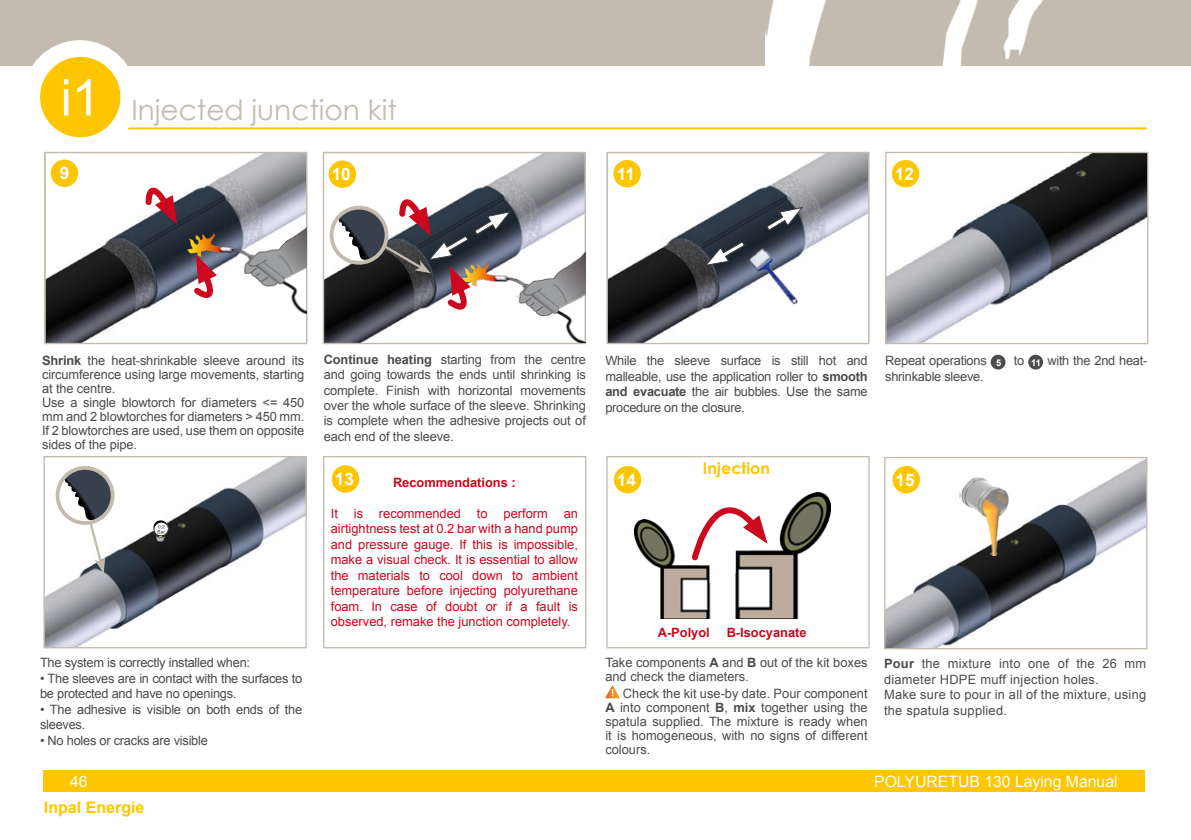
<style>
.page{position:relative;width:1191px;height:840px;background:#fff}
.page>*{position:absolute;margin:0;border:0;box-sizing:border-box;transform-origin:0 0}
.t1{font:28px "Century Gothic";color:#c3bbaf}
.t2{font:700 17.2px "Arial";color:#fff}
.t3{font:700 16px "Arial";color:#fdc600}
.t4{font:700 16px "Century Gothic";color:#fdc600}
.t5{font:15.8px "Arial";color:#fff}
.t6{font:12.8px/15.4px "Arial";letter-spacing:-.01em;color:#4b4b4d}
.t7{font:12.8px/15.4px "Arial";color:#cd071e;text-align:justify}
.t8{font:12.8px/15.4px "Arial";letter-spacing:.02em;color:#4b4b4d}
.t9{font:700 12.8px "Arial";color:#cd071e}
.s1{font-weight:700}
.s2{font-weight:700;font-size:9.2px;color:#fff}
</style>
<div class="page">
<div style="left:0;top:0;width:1191px;height:66px;background:#c3bbaf"></div>
<img style="left:765px;top:0;width:278px;height:66px">
<div style="left:43px;top:770px;width:1102px;height:21px;background:#fdc600"></div>
<hr style="left:43px;top:127px;width:1103px;height:2px;background:#fdc600">
<div style="left:23px;top:40px;width:114px;height:115px;border:40px solid #fff;border-radius:50%"></div>
<div style="left:40px;top:57px;width:80px;height:80px;background:#fdc600;border-radius:50%"></div>
<img style="left:45px;top:457px;width:260px;height:189px">
<div style="left:43px;top:455px;width:264px;height:193px;border:1px solid #c3bbaf"></div>
<img style="left:153px;top:519px;width:17px;height:21px">
<div style="left:56px;top:465px;width:59px;height:59px;border:4px solid #c3bbaf;border-radius:50%"></div>
<svg style="left:58px;top:467px;width:55px;height:106px"></svg>
<div style="left:606px;top:455px;width:263px;height:193px;background:#fff;border:1px solid #c3bbaf"></div>
<img style="left:635px;top:519px;width:76px;height:99px">
<img style="left:735px;top:492px;width:96px;height:126px">
<svg style="left:689px;top:492px;width:78px;height:71px"></svg>
<img style="left:609px;top:154px;width:258px;height:187px">
<div style="left:606px;top:152px;width:263px;height:192px;border:1px solid #c3bbaf"></div>
<img style="left:663px;top:238px;width:56px;height:73px">
<img style="left:771px;top:176px;width:56px;height:74px">
<img style="left:887px;top:154px;width:259px;height:188px">
<div style="left:885px;top:152px;width:263px;height:192px;border:1px solid #c3bbaf"></div>
<img style="left:47px;top:154px;width:258px;height:187px">
<div style="left:44px;top:152px;width:263px;height:192px;border:1px solid #c3bbaf"></div>
<div style="left:51px;top:159px;width:27px;height:28px;background:#fdc600;border-radius:50%"></div>
<img style="left:886px;top:458px;width:259px;height:189px">
<div style="left:884px;top:456px;width:263px;height:193px;border:1px solid #c3bbaf"></div>
<div style="left:323px;top:455px;width:263px;height:193px;background:#fff;border:1px solid #c3bbaf"></div>
<svg style="left:143px;top:171px;width:34px;height:53px"></svg>
<img style="left:181px;top:217px;width:126px;height:98px">
<svg style="left:191px;top:254px;width:31px;height:55px"></svg>
<img style="left:325px;top:154px;width:258px;height:187px">
<div style="left:323px;top:152px;width:263px;height:192px;border:1px solid #c3bbaf"></div>
<img style="left:455px;top:246px;width:130px;height:96px">
<svg style="left:331px;top:183px;width:181px;height:137px"></svg>
<img style="left:487px;top:176px;width:56px;height:74px">
<div style="left:329px;top:160px;width:27px;height:28px;background:#fdc600;border-radius:50%"></div>
<div style="left:613px;top:160px;width:28px;height:27px;background:#fdc600;border-radius:50%"></div>
<img style="left:101px;top:238px;width:56px;height:72px">
<img style="left:209px;top:176px;width:56px;height:73px">
<img style="left:737px;top:234px;width:77px;height:77px">
<svg style="left:703px;top:240px;width:42px;height:26px"></svg>
<svg style="left:765px;top:206px;width:39px;height:27px"></svg>
<div style="left:332px;top:465px;width:27px;height:27px;background:#fdc600;border-radius:50%"></div>
<div style="left:990px;top:354px;width:15px;height:15px;background:#4b4b4d;border-radius:50%"></div>
<div style="left:1028px;top:354px;width:15px;height:15px;background:#4b4b4d;border-radius:50%"></div>
<div style="left:614px;top:465px;width:27px;height:28px;background:#fdc600;border-radius:50%"></div>
<div style="left:892px;top:465px;width:28px;height:28px;background:#fdc600;border-radius:50%"></div>
<div style="left:891px;top:160px;width:28px;height:27px;background:#fdc600;border-radius:50%"></div>
<img style="left:959px;top:468px;width:64px;height:87px">
<svg style="left:605px;top:685px;width:15px;height:13px"></svg>
<h1 class="t1" style="left:61px;top:90px;width:338px"><sup>i1</sup> Injected junction kit</h1>
<h2 class="t2" style="left:60px;top:162px;width:11px">9</h2>
<h2 class="t2" style="left:332px;top:162px;width:24px">1010</h2>
<h2 class="t2" style="left:617px;top:162px;width:20px">11</h2>
<h2 class="t2" style="left:895px;top:162px;width:21px">12</h2>
<p class="t6" style="left:324px;top:351px;width:264px;text-align:justify"><span class="s1">Continue heating</span> starting from the centre and going towards the ends until shrinking is complete. Finish with horizontal movements over the whole surface of the sleeve. Shrinking is complete when the adhesive projects out of each end of the sleeve.</p>
<p class="t9" style="left:393px;top:474px;width:124px">Recommendations :</p>
<p class="t7" style="left:331px;top:505px;width:249px">It is recommended to perform an airtightness test at 0.2 bar with a hand pump and pressure gauge. If this is impossible, make a visual check. It is essential to allow the materials to cool down to ambient temperature before injecting polyurethane foam. In case of doubt or if a fault is observed, remake the junction completely.</p>
<p class="t6" style="left:42px;top:353px;width:264px;line-height:14px"><span class="s1">Shrink</span> the heat-shrinkable sleeve around its circumference using large movements, starting at the centre.<br>Use a single blowtorch for diameters &lt;= 450 mm and 2 blowtorches for diameters &gt; 450 mm.<br>If 2 blowtorches are used, use them on opposite sides of the pipe.</p>
<p class="t6" style="left:605px;top:353px;width:264px;text-align:justify">While the sleeve surface is still hot and malleable, use the application roller to <span class="s1">smooth and evacuate</span> the air bubbles. Use the same procedure on the closure.</p>
<p class="t6" style="left:885px;top:353px;width:264px">Repeat operations <span class="s2">5</span> to <span class="s2">11</span> with the 2nd heat&shy;shrinkable sleeve.</p>
<p class="t4" style="left:703px;top:456px;width:69px">Injection</p>
<h2 class="t2" style="left:335px;top:467px;width:21px">13</h2>
<h2 class="t2" style="left:617px;top:468px;width:21px">14</h2>
<h2 class="t2" style="left:895px;top:468px;width:21px">15</h2>
<p class="t9" style="left:658px;top:623px;width:54px">A-Polyol</p>
<p class="t9" style="left:726px;top:623px;width:81px">B-Isocyanate</p>
<p class="t6" style="left:40px;top:655px;width:212px">The system is correctly installed when:</p>
<p class="t6" style="left:40px;top:670px;width:264px">• The sleeves are in contact with the surfaces to be protected and have no openings.</p>
<p class="t6" style="left:40px;top:701px;width:264px">• The adhesive is visible on both ends of the sleeves.</p>
<p class="t6" style="left:40px;top:732px;width:169px">• No holes or cracks are visible</p>
<p class="t6" style="left:605px;top:655px;width:264px;line-height:14px">Take components <span class="s1">A</span> and <span class="s1">B</span> out of the kit boxes and check the diameters.</p>
<p class="t6" style="left:605px;top:686px;width:264px;line-height:14px;text-align:justify;text-indent:18px">Check the kit use-by date. Pour component <span class="s1">A</span> into component <span class="s1">B</span>, <span class="s1">mix</span> together using the spatula supplied. The mixture is ready when it is homogeneous, with no signs of different colours.</p>
<p class="t8" style="left:884px;top:655px;width:264px"><span class="s1">Pour</span> the mixture into one of the 26 mm diameter HDPE muff injection holes.<br>Make sure to pour in all of the mixture, using the spatula supplied.</p>
<p class="t5" style="left:70px;top:770px;width:19px">46</p>
<p class="t5" style="left:874px;top:770px;width:245px">Polyuretub 130 Laying Manual</p>
<p class="t3" style="left:44px;top:796px;width:102px">Inpal Energie</p>
</div>
